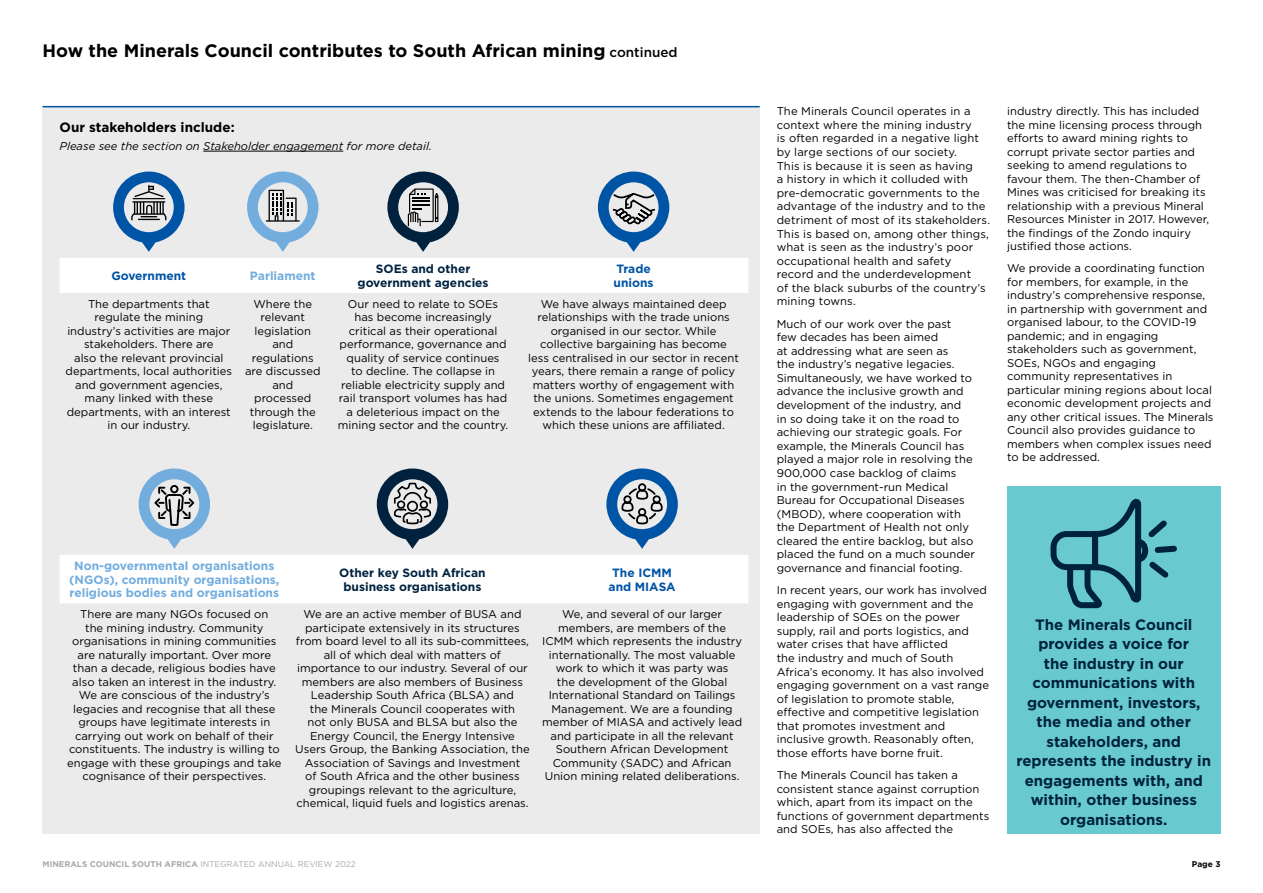
<style>
.page{position:relative;width:1263px;height:893px;background:#fff}
.page>*{position:absolute;margin:0;border:0;box-sizing:border-box;transform-origin:0 0}
._2023_MCSA_IR_TOP_PA{font:700 18px "Gotham";color:#000}
._2023_MCSA_IR_Body_C{font:700 15px/19.5px "Gotham";color:#00223f;text-align:center}
._2023_MCSA_IR_Headin{font:700 13.5px "Gotham";color:#000}
._2023_MCSA_IR_Body_C-2{font:700 12px/13.5px "Gotham";color:#72adde;text-align:center}
._2023_MCSA_IR_Body_C-3{font:700 12px/13.5px "Gotham";color:#00223f;text-align:center}
._2023_MCSA_IR_Body_C-4{font:700 12px/13.5px "Gotham";color:#0054a6}
._2023_MCSA_IR_Body_C-5{font:11.25px/13.5px "Gotham";color:#000;text-align:center}
._2023_MCSA_IR_Body_C-6{font:italic 11.25px "Gotham";color:#000}
.t1{font:700 8.25px "Gotham";color:#a7a9ac}
.t2{font:700 8.25px "Gotham";color:#000}
.s1{font-weight:500;font-size:13.5px}
.s2{font-weight:400}
</style>
<div class="page">
<div style="left:1007px;top:486px;width:213px;height:347px;background:#68c9d0"></div>
<svg style="left:1050px;top:498px;width:127px;height:111px"></svg>
<div style="left:43px;top:107px;width:717px;height:726px;background:#ebebec"></div>
<hr style="left:43px;top:106px;width:717px;height:1px;background:#0054a6">
<hr style="left:203px;top:151px;width:140px;height:1px;background:#000">
<div style="left:60px;top:258px;width:688px;height:35px;background:#fff"></div>
<svg style="left:113px;top:172px;width:72px;height:80px"></svg>
<svg style="left:247px;top:172px;width:71px;height:80px"></svg>
<svg style="left:387px;top:172px;width:72px;height:80px"></svg>
<svg style="left:598px;top:172px;width:71px;height:80px"></svg>
<div style="left:60px;top:555px;width:688px;height:48px;background:#fff"></div>
<svg style="left:139px;top:468px;width:71px;height:81px"></svg>
<svg style="left:377px;top:468px;width:71px;height:81px"></svg>
<svg style="left:606px;top:468px;width:72px;height:81px"></svg>
<p class="_2023_MCSA_IR_TOP_PA" style="left:43px;top:39px;width:637px">How the Minerals Council contributes to South African mining <span class="s1">continued</span></p>
<p class="_2023_MCSA_IR_Headin" style="left:60px;top:118px;width:177px">Our stakeholders include:</p>
<p class="_2023_MCSA_IR_Body_C-6" style="left:60px;top:138px;width:374px">Please see the section on Stakeholder engagement for more detail.</p>
<p class="_2023_MCSA_IR_Body_C-4" style="left:111px;top:269px;width:76px">Government</p>
<p class="_2023_MCSA_IR_Body_C-2" style="left:250px;top:269px;width:67px">Parliament</p>
<p class="_2023_MCSA_IR_Body_C-3" style="left:358px;top:262px;width:133px">SOEs and other government agencies</p>
<p class="_2023_MCSA_IR_Body_C-4" style="left:614px;top:262px;width:42px">Trade unions</p>
<p class="_2023_MCSA_IR_Body_C-5" style="left:66px;top:297px;width:168px">The departments that regulate the mining<br>industry’s activities are major stakeholders. There are<br>also the relevant provincial departments, local authorities and government agencies, many linked with these departments, with an interest in our industry.</p>
<p class="_2023_MCSA_IR_Body_C-5" style="left:245px;top:297px;width:77px">Where the relevant legislation and regulations are discussed and processed through the legislature.</p>
<p class="_2023_MCSA_IR_Body_C-5" style="left:338px;top:297px;width:172px">Our need to relate to SOEs has become increasingly critical as their operational performance, governance and quality of service continues<br>to decline. The collapse in reliable electricity supply and rail transport volumes has had a deleterious impact on the mining sector and the country.</p>
<p class="_2023_MCSA_IR_Body_C-5" style="left:528px;top:297px;width:212px">We have always maintained deep relationships with the trade unions organised in our sector. While collective bargaining has become<br>less centralised in our sector in recent years, there remain a range of policy matters worthy of engagement with the unions. Sometimes engagement extends to the labour federations to which these unions are affiliated.</p>
<p class="_2023_MCSA_IR_Body_C-2" style="left:69px;top:559px;width:212px">Non-governmental organisations (NGOs), community organisations, religious bodies and organisations</p>
<p class="_2023_MCSA_IR_Body_C-3" style="left:339px;top:566px;width:148px">Other key South African business organisations</p>
<p class="_2023_MCSA_IR_Body_C-4" style="left:609px;top:566px;width:69px;text-align:center">The ICMM and MIASA</p>
<p class="_2023_MCSA_IR_Body_C-5" style="left:67px;top:607px;width:216px">There are many NGOs focused on<br>the mining industry. Community organisations in mining communities are naturally important. Over more than a decade, religious bodies have also taken an interest in the industry.<br>We are conscious of the industry’s legacies and recognise that all these groups have legitimate interests in carrying out work on behalf of their constituents. The industry is willing to engage with these groupings and take cognisance of their perspectives.</p>
<p class="_2023_MCSA_IR_Body_C-5" style="left:295px;top:607px;width:236px">We are an active member of BUSA and participate extensively in its structures from board level to all its sub-committees, all of which deal with matters of importance to our industry. Several of our members are also members of Business Leadership South Africa (BLSA) and<br>the Minerals Council cooperates with<br>not only BUSA and BLSA but also the Energy Council, the Energy Intensive Users Group, the Banking Association, the Association of Savings and Investment<br>of South Africa and the other business groupings relevant to the agriculture, chemical, liquid fuels and logistics arenas.</p>
<p class="_2023_MCSA_IR_Body_C-5" style="left:542px;top:607px;width:202px">We, and several of our larger members, are members of the<br>ICMM which represents the industry internationally. The most valuable work to which it was party was<br>the development of the Global<br>International Standard on Tailings<br>Management. We are a founding member of MIASA and actively lead and participate in all the relevant<br>Southern African Development<br>Community (SADC) and African<br>Union mining related deliberations.</p>
<p class="_2023_MCSA_IR_Body_C-5" style="left:777px;top:104px;width:215px;text-align:left">The Minerals Council operates in a context where the mining industry<br>is often regarded in a negative light by large sections of our society.<br>This is because it is seen as having<br>a history in which it colluded with pre-democratic governments to the advantage of the industry and to the detriment of most of its stakeholders.<br>This is based on, among other things, what is seen as the industry’s poor occupational health and safety record and the underdevelopment<br>of the black suburbs of the country’s mining towns.</p>
<p class="_2023_MCSA_IR_Body_C-5" style="left:777px;top:316px;width:200px;text-align:left">Much of our work over the past<br>few decades has been aimed<br>at addressing what are seen as<br>the industry’s negative legacies.<br>Simultaneously, we have worked to advance the inclusive growth and development of the industry, and<br>in so doing take it on the road to achieving our strategic goals. For example, the Minerals Council has played a major role in resolving the<br>900,000 case backlog of claims<br>in the government-run Medical<br>Bureau for Occupational Diseases (MBOD), where cooperation with the Department of Health not only cleared the entire backlog, but also placed the fund on a much sounder governance and financial footing.</p>
<p class="_2023_MCSA_IR_Body_C-5" style="left:777px;top:583px;width:214px;text-align:left">In recent years, our work has involved engaging with government and the leadership of SOEs on the power supply, rail and ports logistics, and water crises that have afflicted<br>the industry and much of South Africa’s economy. It has also involved engaging government on a vast range of legislation to promote stable, effective and competitive legislation that promotes investment and inclusive growth. Reasonably often, those efforts have borne fruit.</p>
<p class="_2023_MCSA_IR_Body_C-5" style="left:777px;top:768px;width:214px;text-align:left">The Minerals Council has taken a consistent stance against corruption which, apart from its impact on the functions of government departments and SOEs, has also affected the</p>
<p class="_2023_MCSA_IR_Body_C-5" style="left:1007px;top:104px;width:204px;text-align:left">industry directly. This has included the mine licensing process through efforts to award mining rights to corrupt private sector parties and seeking to amend regulations to favour them. The then-Chamber of Mines was criticised for breaking its relationship with a previous Mineral Resources Minister in 2017. However, the findings of the Zondo inquiry justified those actions.</p>
<p class="_2023_MCSA_IR_Body_C-5" style="left:1007px;top:261px;width:208px;text-align:left">We provide a coordinating function for members, for example, in the industry’s comprehensive response, in partnership with government and organised labour, to the COVID-19 pandemic; and in engaging stakeholders such as government,<br>SOEs, NGOs and engaging community representatives in particular mining regions about local economic development projects and any other critical issues. The Minerals<br>Council also provides guidance to members when complex issues need to be addressed.</p>
<p class="_2023_MCSA_IR_Body_C" style="left:1016px;top:615px;width:196px">The Minerals Council provides a voice for<br>the industry in our communications with government, investors, the media and other stakeholders, and represents the industry in engagements with, and within, other business organisations.</p>
<p class="t1" style="left:43px;top:858px;width:315px">MINERALS COUNCIL SOUTH AFRICA <span class="s2">INTEGRATED ANNUAL REVIEW 2022</span></p>
<p class="t2" style="left:1192px;top:858px;width:30px">Page 3</p>
</div>
